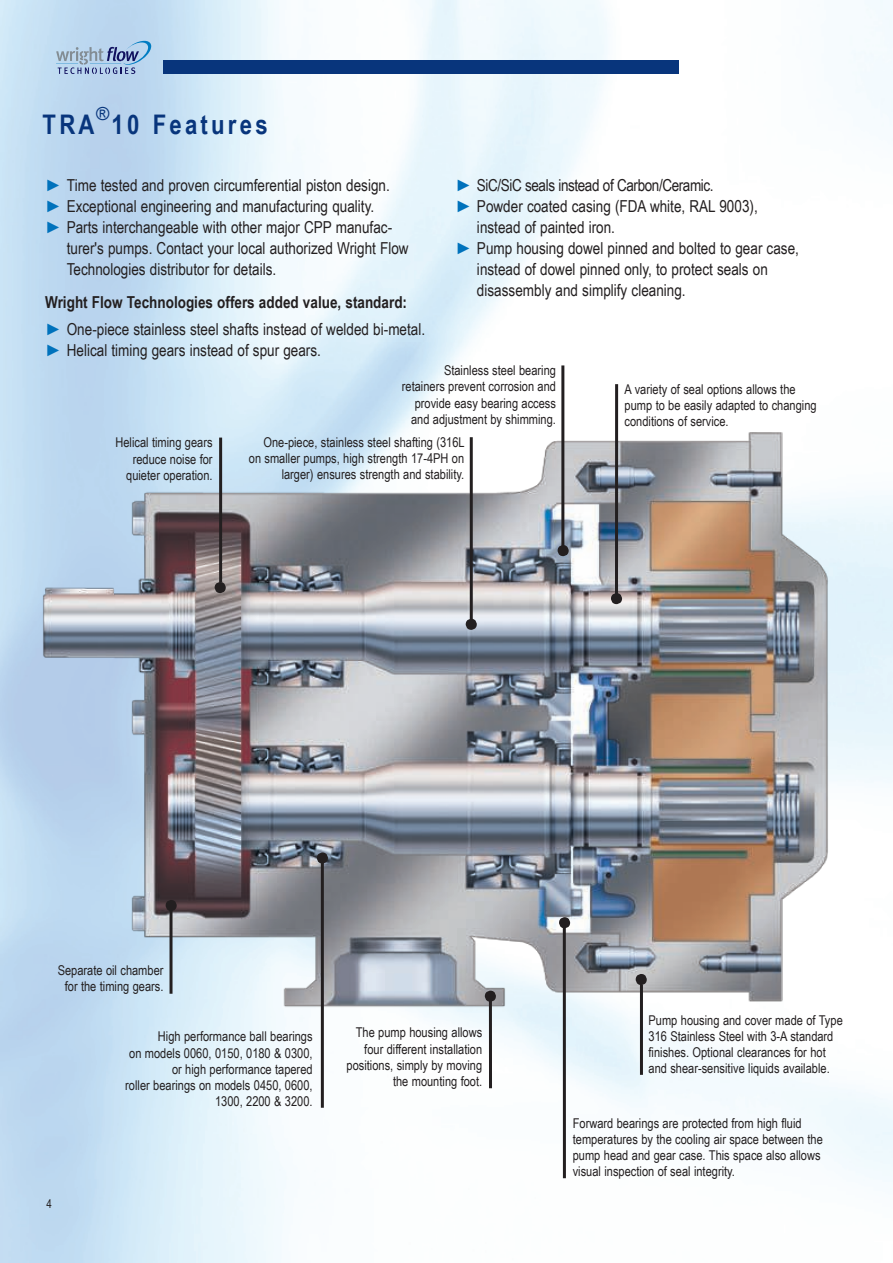
<style>
.page{position:relative;width:893px;height:1263px;background:#fff}
.page>*{position:absolute;margin:0;border:0;box-sizing:border-box;transform-origin:0 0}
.t1{font:700 27px "Arial Narrow";letter-spacing:.12em;color:#08357c}
.t2{font:18px "Arial";color:#08357c}
.t3{font:16.5px/27px "Arial Narrow";color:#231f20}
.t4{font:16.5px "Arial Narrow";letter-spacing:-.025em;color:#231f20}
.t5{font:13.5px/16.2px "Arial Narrow";color:#231f20;text-align:right}
.t6{font:12px "Arial Narrow";color:#231f20}
.s1{font-family:"Arial";font-weight:700;color:#0072bc}
.s2{font-weight:700}
</style>
<div class="page">
<img style="left:0;top:381px;width:893px;height:703px">
<hr style="left:470px;top:437px;width:3px;height:184px;background:#231f20">
<div style="left:466px;top:619px;width:11px;height:11px;background:#231f20;border-radius:50%"></div>
<hr style="left:219px;top:438px;width:3px;height:144px;background:#231f20">
<div style="left:215px;top:582px;width:11px;height:11px;background:#231f20;border-radius:50%"></div>
<hr style="left:561px;top:365px;width:3px;height:183px;background:#231f20">
<div style="left:558px;top:545px;width:11px;height:11px;background:#231f20;border-radius:50%"></div>
<hr style="left:615px;top:384px;width:3px;height:214px;background:#231f20">
<div style="left:611px;top:593px;width:11px;height:11px;background:#231f20;border-radius:50%"></div>
<hr style="left:563px;top:922px;width:3px;height:256px;background:#231f20">
<div style="left:559px;top:917px;width:11px;height:11px;background:#231f20;border-radius:50%"></div>
<hr style="left:640px;top:984px;width:3px;height:91px;background:#231f20">
<div style="left:636px;top:974px;width:11px;height:11px;background:#231f20;border-radius:50%"></div>
<hr style="left:321px;top:855px;width:3px;height:253px;background:#231f20">
<div style="left:317px;top:852px;width:11px;height:11px;background:#231f20;border-radius:50%"></div>
<hr style="left:489px;top:996px;width:3px;height:92px;background:#231f20">
<div style="left:485px;top:991px;width:11px;height:11px;background:#231f20;border-radius:50%"></div>
<svg style="left:56px;top:39px;width:95px;height:35px;background:#9fb9d7"></svg>
<div style="left:163px;top:60px;width:516px;height:14px;background:#08357c"></div>
<hr style="left:170px;top:906px;width:3px;height:88px;background:#231f20">
<div style="left:166px;top:900px;width:11px;height:11px;background:#231f20;border-radius:50%"></div>
<h2 class="t2" style="left:96px;top:107px;width:15px">®</h2>
<h1 class="t1" style="left:112px;top:114px;width:158px">10 Features</h1>
<h1 class="t1" style="left:43px;top:114px;width:53px">TRA</h1>
<p class="t3" style="left:45px;top:173px;width:346px"><span class="s1">►</span> Time tested and proven circumferential piston design.</p>
<p class="t3" style="left:45px;top:194px;width:331px"><span class="s1">►</span> Exceptional engineering and manufacturing quality.</p>
<p class="t3" style="left:45px;top:215px;width:349px"><span class="s1">►</span> Parts interchangeable with other major CPP manufac-</p>
<p class="t3" style="left:67px;top:236px;width:343px">turer's pumps. Contact your local authorized Wright Flow</p>
<p class="t3" style="left:67px;top:257px;width:211px">Technologies distributor for details.</p>
<p class="t3" style="left:45px;top:290px;width:381px"><span class="s2">Wright Flow Technologies offers added value, standard: </span><span class="s1">►</span> One-piece stainless steel shafts instead of welded bi-metal.</p>
<p class="t3" style="left:45px;top:338px;width:277px"><span class="s1">►</span> Helical timing gears instead of spur gears.</p>
<p class="t4" style="left:455px;top:179px;width:260px"><span class="s1">►</span> SiC/SiC seals instead of Carbon/Ceramic.</p>
<p class="t3" style="left:455px;top:194px;width:304px"><span class="s1">►</span> Powder coated casing (FDA white, RAL 9003),</p>
<p class="t3" style="left:477px;top:215px;width:140px">instead of painted iron.</p>
<p class="t3" style="left:455px;top:236px;width:345px"><span class="s1">►</span> Pump housing dowel pinned and bolted to gear case,</p>
<p class="t3" style="left:477px;top:257px;width:292px">instead of dowel pinned only, to protect seals on</p>
<p class="t3" style="left:477px;top:278px;width:210px">disassembly and simplify cleaning.</p>
<p class="t5" style="left:115px;top:436px;width:99px">Helical timing gears reduce noise for quieter operation.</p>
<p class="t5" style="left:402px;top:364px;width:156px">Stainless steel bearing retainers prevent corrosion and provide easy bearing access and adjustment by shimming.</p>
<p class="t5" style="left:249px;top:435px;width:217px">One-piece, stainless steel shafting (316L on smaller pumps, high strength 17-4PH on larger) ensures strength and stability.</p>
<p class="t5" style="left:625px;top:382px;width:194px;text-align:left">A variety of seal options allows the pump to be easily adapted to changing conditions of service.</p>
<p class="t5" style="left:58px;top:963px;width:107px;text-align:center">Separate oil chamber for the timing gears.</p>
<p class="t6" style="left:47px;top:1199px;width:7px">4</p>
<p class="t5" style="left:125px;top:1030px;width:189px">High performance ball bearings<br>on models 0060, 0150, 0180 &amp; 0300, or high performance tapered<br>roller bearings on models 0450, 0600,<br>1300, 2200 &amp; 3200.</p>
<p class="t5" style="left:347px;top:1026px;width:137px">The pump housing allows four different installation positions, simply by moving the mounting foot.</p>
<p class="t5" style="left:648px;top:1013px;width:196px;text-align:left">Pump housing and cover made of Type 316 Stainless Steel with 3-A standard finishes. Optional clearances for hot and shear-sensitive liquids available.</p>
<p class="t5" style="left:573px;top:1116px;width:252px;text-align:left">Forward bearings are protected from high fluid temperatures by the cooling air space between the pump head and gear case. This space also allows visual inspection of seal integrity.</p>
</div>
